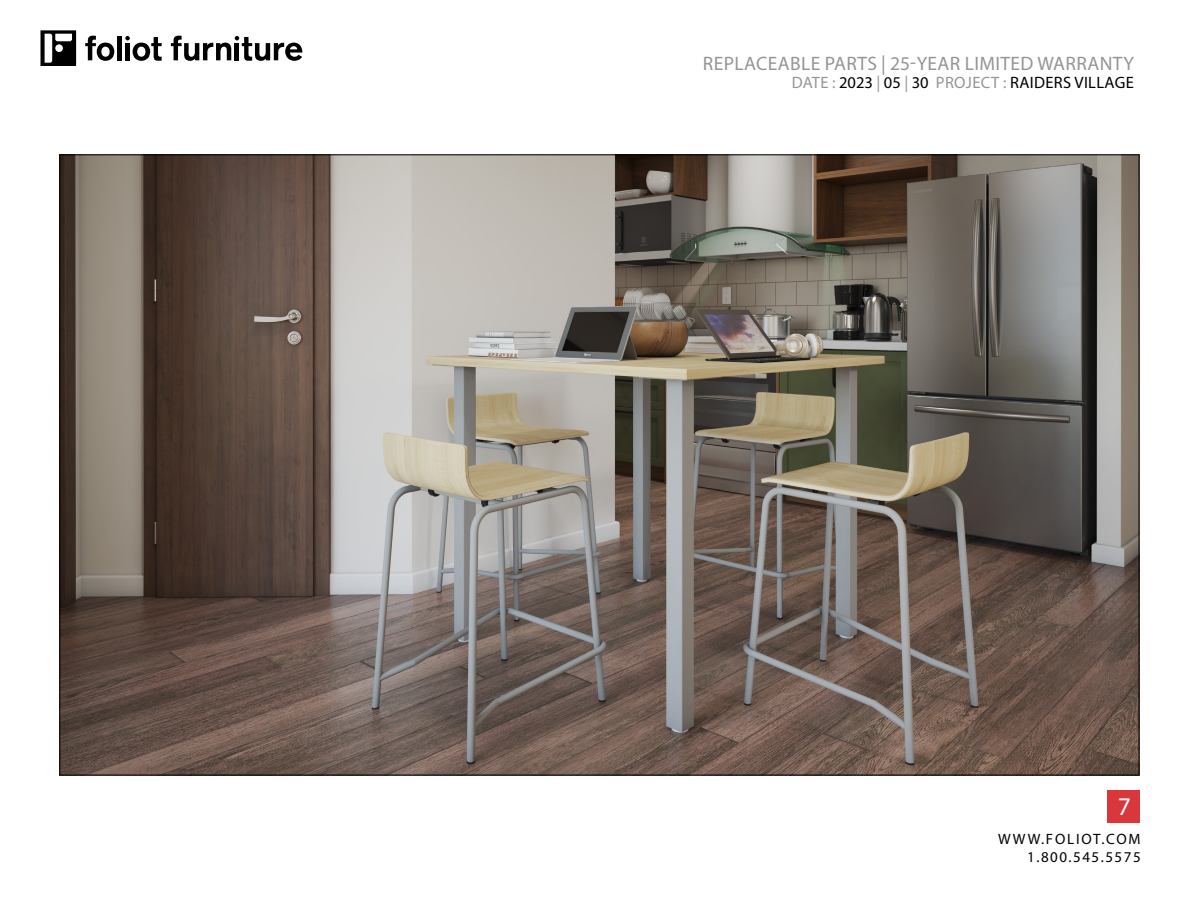
<style>
.page{position:relative;width:1188px;height:918px;background:#fff}
.page>*{position:absolute;margin:0;border:0;box-sizing:border-box;transform-origin:0 0}
.t1{font:25.5px "Myriad Pro";color:#fff}
.t2{font:19.5px "Myriad Pro";letter-spacing:.02em;color:#939598}
.t3{font:16.5px "Myriad Pro";letter-spacing:.02em;color:#000}
.t4{font:15px/18px "Myriad Pro";letter-spacing:.1em;color:#000;text-align:right}
.s1{color:#939598}
</style>
<div class="page">
<div style="left:1108px;top:790px;width:32px;height:32px;background:#d9373b"></div>
<svg style="left:85px;top:36px;width:29px;height:25px"></svg>
<div style="left:117px;top:36px;width:5px;height:24px;background:#000"></div>
<svg style="left:171px;top:36px;width:131px;height:25px"></svg>
<svg style="left:125px;top:36px;width:37px;height:25px"></svg>
<svg style="left:40px;top:30px;width:36px;height:36px"></svg>
<img style="left:61px;top:156px;width:1076px;height:617px">
<p class="t2" style="left:703px;top:51px;width:433px">REPLACEABLE PARTS | 25-YEAR LIMITED WARRANTY</p>
<p class="t3" style="left:792px;top:72px;width:344px"><span class="s1">DATE :</span> 2023 <span class="s1">|</span> 05 <span class="s1">|</span> 30 <span class="s1">PROJECT :</span> RAIDERS VILLAGE</p>
<h1 class="t1" style="left:1118px;top:790px;width:15px">7</h1>
<p class="t4" style="left:998px;top:830px;width:144px">WWW.FOLIOT.COM<br>1.800.545.5575</p>
</div>
